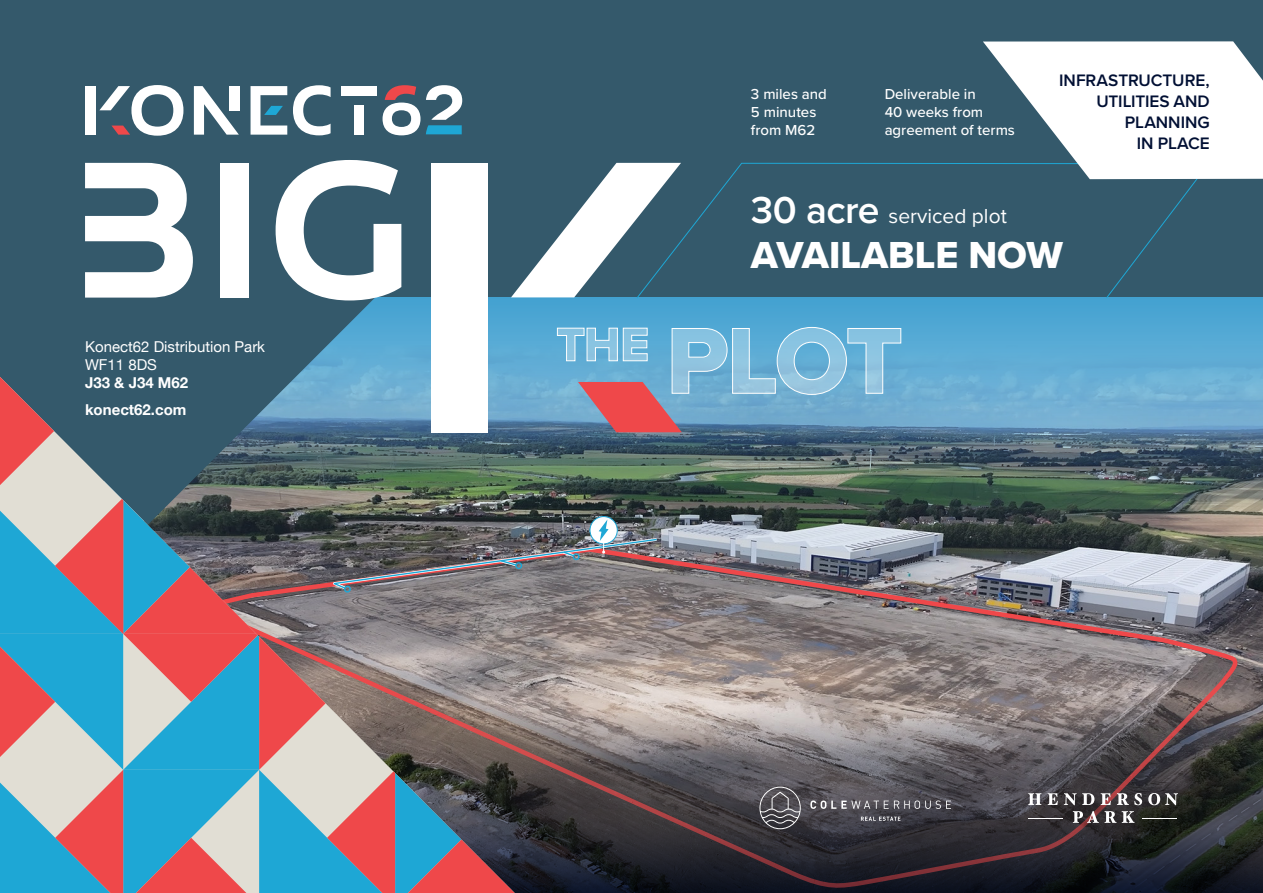
<style>
.page{position:relative;width:1263px;height:893px;background:#34596b}
.page>*{position:absolute;margin:0;border:0;box-sizing:border-box;transform-origin:0 0}
.t1{font:39px "Proxima Nova Extrabld";color:#fff}
.t2{font:21px "Proxima Nova";color:#fff}
.t3{font:600 17.25px/21px "Proxima Nova";letter-spacing:-.005em;color:#000f33;text-align:right}
.t4{font:500 15px/18px "Proxima Nova";color:#fff}
.t5{font:15px/18px "Helvetica Neue";color:#fff}
.t6{font:700 15px/26.5px "Helvetica Neue";color:#fff}
.s1{font-weight:600;font-size:39px}
</style>
<div class="page">
<svg style="left:951px;top:711px;width:312px;height:182px;background:#25292a"></svg>
<svg style="left:951px;top:546px;width:288px;height:343px;background:#6e696d"></svg>
<svg style="left:377px;top:297px;width:886px;height:228px;background:#5790ac"></svg>
<svg style="left:85px;top:162px;width:292px;height:165px"></svg>
<svg style="left:85px;top:163px;width:108px;height:135px"></svg>
<svg style="left:276px;top:160px;width:125px;height:140px"></svg>
<div style="left:221px;top:163px;width:28px;height:135px;background:#fff"></div>
<svg style="left:511px;top:163px;width:125px;height:134px"></svg>
<div style="left:431px;top:163px;width:57px;height:269px;background:#fff"></div>
<div style="left:761px;top:789px;width:435px;height:59px;background:#231f20;opacity:.75"></div>
<svg style="left:1028px;top:793px;width:13px;height:12px"></svg>
<svg style="left:1048px;top:793px;width:10px;height:12px"></svg>
<svg style="left:1064px;top:793px;width:30px;height:12px"></svg>
<svg style="left:1101px;top:793px;width:10px;height:12px"></svg>
<svg style="left:1117px;top:793px;width:25px;height:12px"></svg>
<svg style="left:1148px;top:793px;width:30px;height:12px"></svg>
<svg style="left:1073px;top:811px;width:61px;height:12px"></svg>
<hr style="left:1028px;top:818px;width:34px;height:1px;background:#fff">
<hr style="left:1142px;top:818px;width:34px;height:1px;background:#fff">
<svg style="left:194px;top:86px;width:45px;height:49px"></svg>
<div style="left:229px;top:86px;width:10px;height:24px;background:#fff"></div>
<svg style="left:293px;top:85px;width:38px;height:50px"></svg>
<div style="left:341px;top:86px;width:36px;height:9px;background:#fff"></div>
<div style="left:354px;top:105px;width:10px;height:30px;background:#fff"></div>
<div style="left:85px;top:86px;width:10px;height:49px;background:#fff"></div>
<svg style="left:99px;top:85px;width:84px;height:51px"></svg>
<svg style="left:251px;top:86px;width:36px;height:49px"></svg>
<svg style="left:426px;top:85px;width:36px;height:49px"></svg>
<svg style="left:382px;top:85px;width:38px;height:50px"></svg>
<svg style="left:636px;top:162px;width:574px;height:137px"></svg>
<img style="left:0;top:327px;width:951px;height:566px">
<svg style="left:983px;top:41px;width:280px;height:138px"></svg>
<p class="t5" style="left:85px;top:339px;width:182px">Konect62 Distribution Park<br>WF11 8DS</p>
<p class="t6" style="left:85px;top:370px;width:105px">J33 &amp; J34 M62 konect62.com</p>
<p class="t4" style="left:751px;top:85px;width:77px">3 miles and<br>5 minutes from M62</p>
<p class="t4" style="left:885px;top:85px;width:132px">Deliverable in<br>40 weeks from agreement of terms</p>
<p class="t3" style="left:1059px;top:69px;width:152px">INFRASTRUCTURE,<br>UTILITIES AND<br>PLANNING<br>IN PLACE</p>
<h2 class="t2" style="left:751px;top:200px;width:257px"><span class="s1">30 acre</span> serviced plot</h2>
<h1 class="t1" style="left:751px;top:226px;width:313px">AVAILABLE NOW</h1>
</div>
